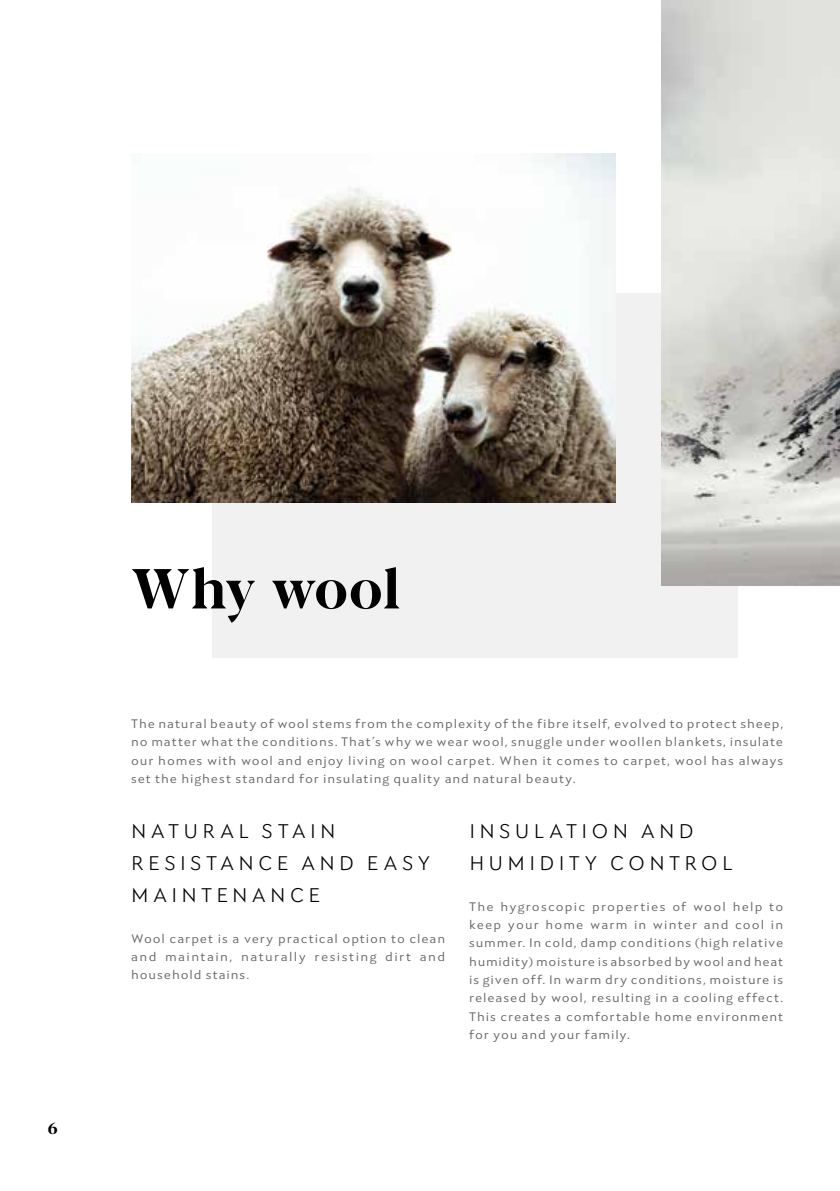
<style>
.page{position:relative;width:840px;height:1191px;background:#fff}
.page>*{position:absolute;margin:0;border:0;box-sizing:border-box;transform-origin:0 0}
.t1{font:700 56px "Blacker Display";letter-spacing:.01em;color:#000}
.t2{font:300 20px/32px "Seven One Eight";letter-spacing:.21em;color:#000}
.t3{font:700 16px "Blacker Display";color:#000}
.t4{font:12.4px/18.2px "Seven One Eight";letter-spacing:.07em;color:#636466;text-align:justify}
</style>
<div class="page">
<div style="left:212px;top:293px;width:525px;height:365px;background:#f1f1f2"></div>
<img style="left:661px;top:0;width:178px;height:586px">
<img style="left:131px;top:153px;width:484px;height:349px">
<p class="t3" style="left:48px;top:1119px;width:11px">6</p>
<h1 class="t1" style="left:131px;top:555px;width:270px">Why wool</h1>
<p class="t4" style="left:131px;top:714px;width:653px">The natural beauty of wool stems from the complexity of the fibre itself, evolved to protect sheep, no matter what the conditions. That’s why we wear wool, snuggle under woollen blankets, insulate our homes with wool and enjoy living on wool carpet. When it comes to carpet, wool has always set the highest standard for insulating quality and natural beauty.</p>
<h2 class="t2" style="left:131px;top:815px;width:300px">NATURAL STAIN<br>RESISTANCE AND EASY<br>MAINTENANCE</h2>
<p class="t4" style="left:131px;top:929px;width:315px">Wool carpet is a very practical option to clean and maintain, naturally resisting dirt and household stains.</p>
<h2 class="t2" style="left:469px;top:815px;width:265px">INSULATION AND<br>HUMIDITY CONTROL</h2>
<p class="t4" style="left:469px;top:897px;width:315px">The hygroscopic properties of wool help to keep your home warm in winter and cool in summer. In cold, damp conditions (high relative humidity) moisture is absorbed by wool and heat is given off. In warm dry conditions, moisture is released by wool, resulting in a cooling effect.<br>This creates a comfortable home environment for you and your family.</p>
</div>
